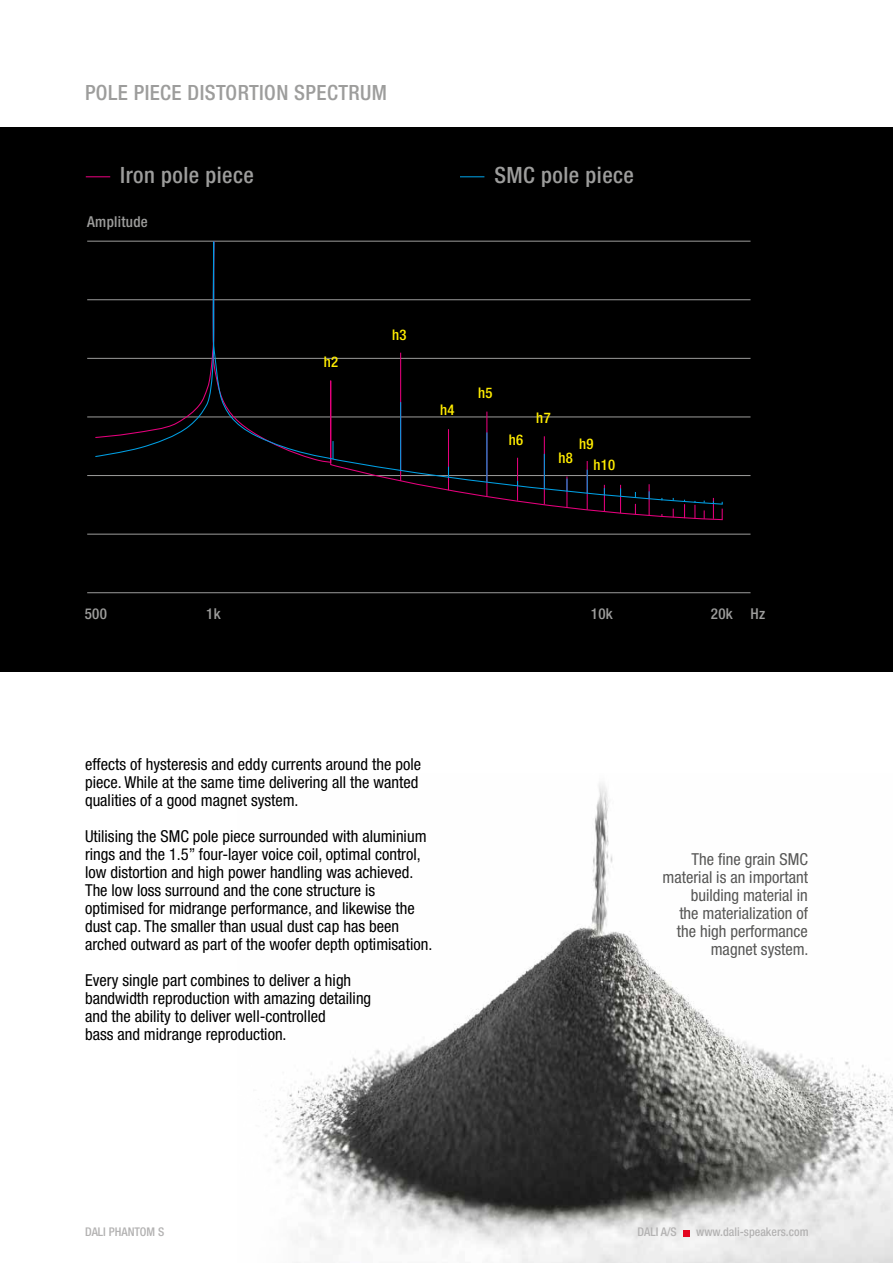
<style>
.page{position:relative;width:893px;height:1263px;background:#fff}
.page>*{position:absolute;margin:0;border:0;box-sizing:border-box;transform-origin:0 0}
.t1{font:500 condensed 33px "Helvetica Neue LT Std";letter-spacing:.02em;color:#9d9d9c}
.t2{font:500 condensed 22.5px "Helvetica Neue LT Std";letter-spacing:.02em;color:#9d9d9c}
.t3{font:condensed 16.5px/18px "Helvetica Neue LT Std";color:#000}
.t4{font:condensed 16.5px/18px "Helvetica Neue LT Std";color:#575756;text-align:right}
.t5{font:500 condensed 15px "Helvetica Neue LT Std";letter-spacing:.02em;color:#9d9d9c}
.t6{font:500 condensed 14.7px/21.6px "Helvetica Neue LT Std";letter-spacing:.02em;color:#ffed00}
.t7{font:500 condensed 12px "Helvetica Neue LT Std";color:#b3b2b2}
</style>
<div class="page">
<img style="left:265px;top:783px;width:628px;height:480px">
<div style="left:0;top:128px;width:893px;height:544px;background:#000"></div>
<hr style="left:87px;top:241px;width:663px;height:1px;background:#9d9d9c">
<hr style="left:87px;top:299px;width:663px;height:1px;background:#9d9d9c">
<hr style="left:87px;top:358px;width:663px;height:1px;background:#9d9d9c">
<hr style="left:87px;top:417px;width:663px;height:1px;background:#9d9d9c">
<hr style="left:87px;top:475px;width:663px;height:1px;background:#9d9d9c">
<hr style="left:87px;top:534px;width:663px;height:1px;background:#9d9d9c">
<hr style="left:87px;top:592px;width:663px;height:1px;background:#9d9d9c">
<hr style="left:566px;top:476px;width:1px;height:31px;background:#e6007d">
<hr style="left:587px;top:461px;width:1px;height:48px;background:#e6007d">
<hr style="left:649px;top:484px;width:1px;height:31px;background:#e6007d">
<svg style="left:94px;top:241px;width:630px;height:264px"></svg>
<hr style="left:400px;top:402px;width:1px;height:68px;background:#009fe3">
<svg style="left:332px;top:441px;width:2px;height:18px"></svg>
<hr style="left:486px;top:432px;width:1px;height:50px;background:#009fe3">
<hr style="left:544px;top:454px;width:1px;height:34px;background:#009fe3">
<svg style="left:566px;top:479px;width:1px;height:12px"></svg>
<svg style="left:587px;top:470px;width:1px;height:23px"></svg>
<svg style="left:604px;top:485px;width:1px;height:26px"></svg>
<svg style="left:620px;top:485px;width:1px;height:28px"></svg>
<svg style="left:684px;top:500px;width:1px;height:18px"></svg>
<svg style="left:694px;top:501px;width:1px;height:18px"></svg>
<svg style="left:713px;top:498px;width:1px;height:21px"></svg>
<svg style="left:722px;top:502px;width:1px;height:17px"></svg>
<svg style="left:86px;top:176px;width:24px;height:1px"></svg>
<svg style="left:460px;top:176px;width:24px;height:1px"></svg>
<div style="left:683px;top:1230px;width:7px;height:6px;background:#e3051f"></div>
<h1 class="t1" style="left:85px;top:73px;width:476px">POLE PIECE DISTORTION SPECTRUM</h1>
<h2 class="t2" style="left:120px;top:162px;width:135px">Iron pole piece</h2>
<h2 class="t2" style="left:494px;top:162px;width:141px">SMC pole piece</h2>
<p class="t5" style="left:87px;top:213px;width:62px">Amplitude</p>
<p class="t6" style="left:324px;top:351px;width:16px">h2</p>
<p class="t6" style="left:392px;top:323px;width:16px">h3</p>
<p class="t6" style="left:440px;top:399px;width:16px">h4</p>
<p class="t6" style="left:478px;top:382px;width:16px">h5</p>
<p class="t6" style="left:509px;top:429px;width:16px">h6</p>
<p class="t6" style="left:536px;top:407px;width:16px">h7</p>
<p class="t6" style="left:593px;top:432px;width:23px;text-indent:-14px">h9 h10</p>
<p class="t6" style="left:558px;top:447px;width:16px">h8</p>
<p class="t5" style="left:85px;top:605px;width:24px">500</p>
<p class="t5" style="left:206px;top:605px;width:16px">1k</p>
<p class="t5" style="left:591px;top:605px;width:23px">10k</p>
<p class="t5" style="left:711px;top:605px;width:23px">20k</p>
<p class="t5" style="left:750px;top:605px;width:16px">Hz</p>
<p class="t3" style="left:85px;top:755px;width:337px">effects of hysteresis and eddy currents around the pole piece. While at the same time delivering all the wanted qualities of a good magnet system.</p>
<p class="t3" style="left:85px;top:827px;width:349px">Utilising the SMC pole piece surrounded with aluminium rings and the 1.5” four-layer voice coil, optimal control, low distortion and high power handling was achieved.<br>The low loss surround and the cone structure is optimised for midrange performance, and likewise the dust cap. The smaller than usual dust cap has been arched outward as part of the woofer depth optimisation.</p>
<p class="t3" style="left:85px;top:971px;width:288px">Every single part combines to deliver a high bandwidth reproduction with amazing detailing and the ability to deliver well-controlled<br>bass and midrange reproduction.</p>
<p class="t4" style="left:662px;top:850px;width:148px">The fine grain SMC material is an important building material in<br>the materialization of the high performance magnet system.</p>
<p class="t7" style="left:85px;top:1225px;width:81px">DALI PHANTOM S</p>
<p class="t7" style="left:637px;top:1225px;width:41px">DALI A/S</p>
<p class="t7" style="left:696px;top:1225px;width:114px">www.dali-speakers.com</p>
</div>
